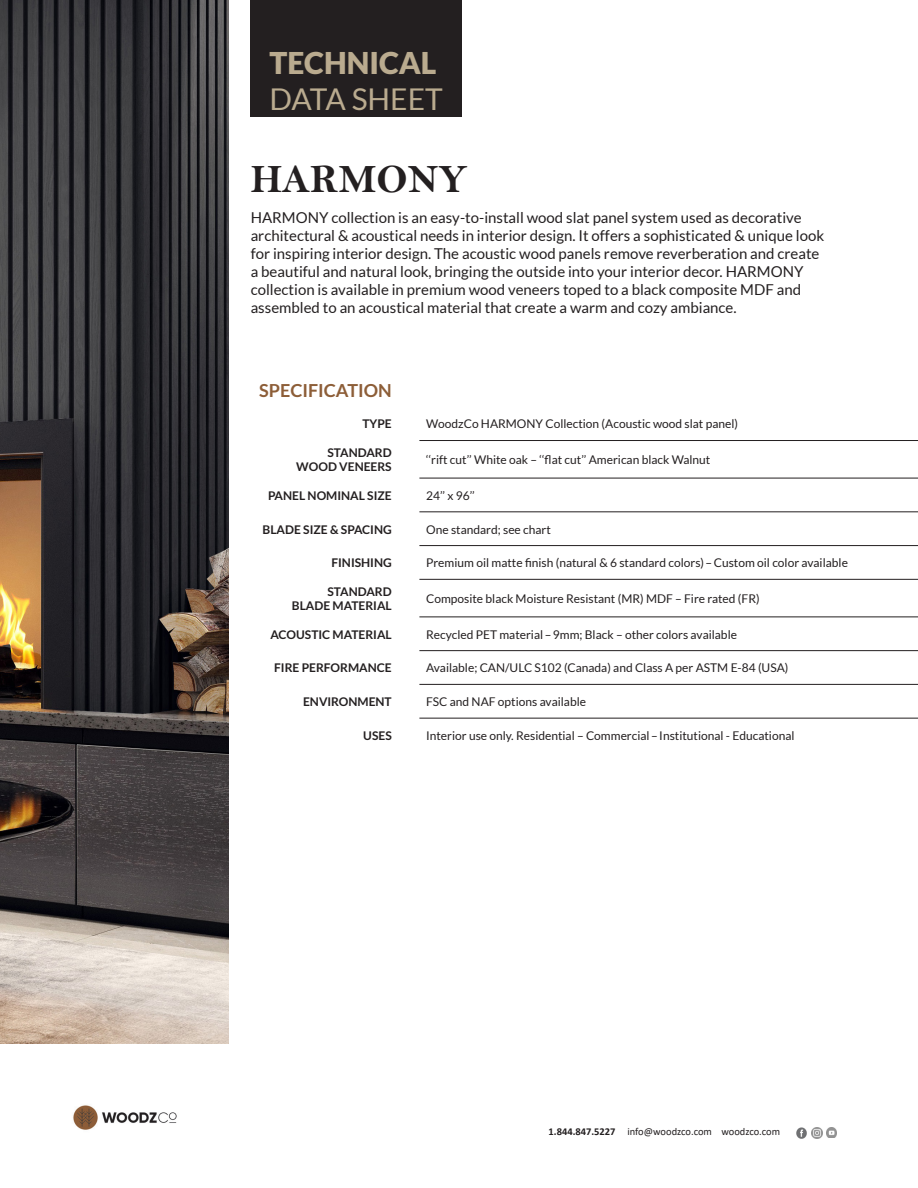
<style>
.page{position:relative;width:918px;height:1188px;background:#fff}
.page>*{position:absolute;margin:0;border:0;box-sizing:border-box;transform-origin:0 0}
.Hi{font:40.5px "Bell MT Bold";color:#231f20}
.t1{font:900 30px/36px "Lato";color:#baab8f}
.t2{font:700 18px "Lato";color:#8d5e38}
.t3{font:15px/18px "Lato";color:#231f20}
.P-tableau{font:12px "Lato";color:#231f20}
.Tableau_gauche{font:700 12px/14.4px "Lato";color:#231f20;text-align:right}
.t4{font:10.5px "Calibri";letter-spacing:-.005em;color:#231f20}
.s1{font-weight:400}
.s2{font-weight:700}
</style>
<div class="page">
<img style="left:73px;top:1105px;width:104px;height:25px">
<svg style="left:796px;top:1128px;width:41px;height:10px"></svg>
<hr style="left:419px;top:440px;width:499px;height:1px;background:#231f20">
<hr style="left:419px;top:478px;width:499px;height:1px;background:#231f20">
<hr style="left:419px;top:512px;width:499px;height:1px;background:#231f20">
<hr style="left:419px;top:545px;width:499px;height:1px;background:#231f20">
<hr style="left:419px;top:579px;width:499px;height:1px;background:#231f20">
<hr style="left:419px;top:617px;width:499px;height:1px;background:#231f20">
<hr style="left:419px;top:650px;width:499px;height:1px;background:#231f20">
<hr style="left:419px;top:684px;width:499px;height:1px;background:#231f20">
<hr style="left:419px;top:718px;width:499px;height:1px;background:#231f20">
<img style="left:0;top:0;width:228px;height:1043px">
<div style="left:251px;top:0;width:211px;height:117px;background:#231f20"></div>
<p class="t1" style="left:269px;top:45px;width:175px">TECHNICAL<br><span class="s1">DATA SHEET</span></p>
<p class="Hi" style="left:251px;top:155px;width:218px">HARMONY</p>
<p class="t3" style="left:251px;top:208px;width:575px">HARMONY collection is an easy-to-install wood slat panel system used as decorative architectural &amp; acoustical needs in interior design. It offers a sophisticated &amp; unique look for inspiring interior design. The acoustic wood panels remove reverberation and create a beautiful and natural look, bringing the outside into your interior decor. HARMONY collection is available in premium wood veneers toped to a black composite MDF and assembled to an acoustical material that create a warm and cozy ambiance.</p>
<h2 class="t2" style="left:259px;top:380px;width:134px">SPECIFICATION</h2>
<p class="Tableau_gauche" style="left:362px;top:417px;width:31px">TYPE</p>
<p class="P-tableau" style="left:426px;top:417px;width:313px">WoodzCo HARMONY Collection (Acoustic wood slat panel)</p>
<p class="Tableau_gauche" style="left:296px;top:445px;width:97px">STANDARD<br>WOOD VENEERS</p>
<p class="P-tableau" style="left:426px;top:453px;width:286px">‘‘rift cut’’ White oak – ‘‘flat cut’’ American black Walnut</p>
<p class="Tableau_gauche" style="left:268px;top:488px;width:125px">PANEL NOMINAL SIZE</p>
<p class="P-tableau" style="left:426px;top:489px;width:50px">24’’ x 96’’</p>
<p class="Tableau_gauche" style="left:263px;top:522px;width:131px">BLADE SIZE &amp; SPACING</p>
<p class="P-tableau" style="left:426px;top:523px;width:126px">One standard; see chart</p>
<p class="Tableau_gauche" style="left:331px;top:556px;width:62px">FINISHING</p>
<p class="P-tableau" style="left:426px;top:556px;width:423px">Premium oil matte finish (natural &amp; 6 standard colors)–Custom oil color available</p>
<p class="Tableau_gauche" style="left:292px;top:584px;width:101px">STANDARD<br>BLADE MATERIAL</p>
<p class="P-tableau" style="left:426px;top:592px;width:335px">Composite black Moisture Resistant (MR) MDF – Fire rated (FR)</p>
<p class="Tableau_gauche" style="left:270px;top:627px;width:123px">ACOUSTIC MATERIAL</p>
<p class="P-tableau" style="left:426px;top:628px;width:312px">Recycled PET material–9mm; Black – other colors available</p>
<p class="Tableau_gauche" style="left:274px;top:661px;width:119px">FIRE PERFORMANCE</p>
<p class="P-tableau" style="left:426px;top:661px;width:364px">Available; CAN/ULC S102 (Canada) and Class A per ASTM E-84 (USA)</p>
<p class="Tableau_gauche" style="left:303px;top:694px;width:90px">ENVIRONMENT</p>
<p class="P-tableau" style="left:426px;top:695px;width:161px">FSC and NAF options available</p>
<p class="Tableau_gauche" style="left:363px;top:728px;width:30px">USES</p>
<p class="P-tableau" style="left:426px;top:729px;width:370px">Interior use only. Residential – Commercial–Institutional - Educational</p>
<p class="t4" style="left:549px;top:1125px;width:233px"><span class="s2">1.844.847.5227</span> info@woodzco.com woodzco.com</p>
</div>
